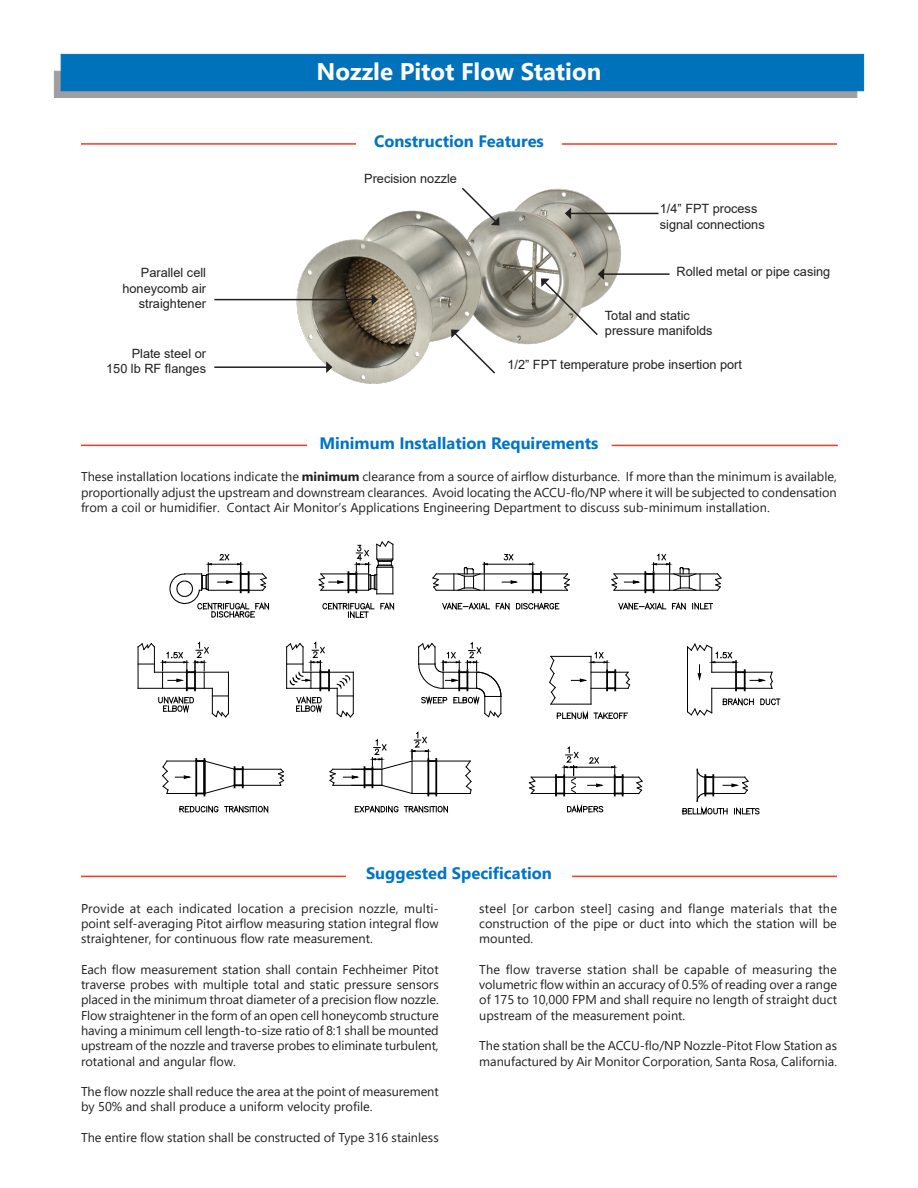
<style>
.page{position:relative;width:918px;height:1188px;background:#fff}
.page>*{position:absolute;margin:0;border:0;box-sizing:border-box;transform-origin:0 0}
.t1{font:700 24px "Segoe UI";color:#fff}
.t2{font:700 16.5px "Segoe UI";color:#0074c8}
.t3{font:12.75px/15.3px "Segoe UI";color:#231f20;text-align:justify}
.t4{font:12.75px/15.3px "Arial";color:#231f20;text-align:right}
.s1{font-weight:700}
</style>
<div class="page">
<hr style="left:81px;top:876px;width:265px;height:1px;background:#ef3c22">
<hr style="left:572px;top:876px;width:265px;height:1px;background:#ef3c22">
<svg style="left:54px;top:71px;width:803px;height:27px;background:#979da2"></svg>
<div style="left:61px;top:54px;width:803px;height:37px;background:#0072bc;border:1px solid #0072bc"></div>
<hr style="left:81px;top:143px;width:275px;height:2px;background:#ef3c22">
<hr style="left:562px;top:143px;width:275px;height:2px;background:#ef3c22">
<img style="left:295px;top:188px;width:351px;height:196px">
<hr style="left:81px;top:445px;width:226px;height:1px;background:#ef3c22">
<hr style="left:612px;top:445px;width:226px;height:1px;background:#ef3c22">
<svg style="left:454px;top:563px;width:34px;height:27px"></svg>
<svg style="left:432px;top:573px;width:7px;height:18px"></svg>
<hr style="left:614px;top:590px;width:104px;height:1px;background:#000">
<hr style="left:614px;top:574px;width:104px;height:1px;background:#000">
<svg style="left:618px;top:602px;width:48px;height:9px"></svg>
<svg style="left:672px;top:602px;width:14px;height:9px"></svg>
<svg style="left:692px;top:602px;width:21px;height:9px"></svg>
<hr style="left:531px;top:777px;width:108px;height:1px;background:#000">
<svg style="left:588px;top:757px;width:11px;height:7px"></svg>
<hr style="left:577px;top:767px;width:35px;height:1px;background:#000">
<svg style="left:611px;top:766px;width:12px;height:12px"></svg>
<svg style="left:549px;top:651px;width:82px;height:69px"></svg>
<svg style="left:502px;top:580px;width:16px;height:4px"></svg>
<hr style="left:540px;top:572px;width:2px;height:20px;background:#000">
<hr style="left:532px;top:572px;width:2px;height:20px;background:#000">
<svg style="left:529px;top:563px;width:12px;height:11px"></svg>
<svg style="left:563px;top:573px;width:7px;height:18px"></svg>
<svg style="left:503px;top:554px;width:11px;height:7px"></svg>
<svg style="left:611px;top:573px;width:7px;height:18px"></svg>
<svg style="left:624px;top:553px;width:77px;height:39px"></svg>
<svg style="left:715px;top:573px;width:7px;height:18px"></svg>
<svg style="left:179px;top:805px;width:40px;height:9px"></svg>
<svg style="left:225px;top:805px;width:43px;height:9px"></svg>
<hr style="left:195px;top:759px;width:2px;height:37px;background:#000">
<hr style="left:204px;top:759px;width:1px;height:37px;background:#000">
<hr style="left:167px;top:793px;width:37px;height:1px;background:#000">
<svg style="left:162px;top:760px;width:7px;height:34px"></svg>
<hr style="left:167px;top:761px;width:37px;height:1px;background:#000">
<svg style="left:137px;top:641px;width:92px;height:77px"></svg>
<svg style="left:686px;top:643px;width:94px;height:73px"></svg>
<hr style="left:622px;top:775px;width:2px;height:21px;background:#000">
<hr style="left:614px;top:775px;width:2px;height:21px;background:#000">
<hr style="left:563px;top:775px;width:2px;height:21px;background:#000">
<hr style="left:555px;top:775px;width:2px;height:21px;background:#000">
<hr style="left:435px;top:759px;width:2px;height:37px;background:#000">
<hr style="left:427px;top:759px;width:2px;height:37px;background:#000">
<hr style="left:242px;top:767px;width:2px;height:20px;background:#000">
<hr style="left:333px;top:785px;width:49px;height:1px;background:#000">
<svg style="left:355px;top:805px;width:93px;height:9px"></svg>
<hr style="left:235px;top:785px;width:46px;height:1px;background:#000">
<hr style="left:412px;top:793px;width:58px;height:1px;background:#000">
<hr style="left:531px;top:793px;width:108px;height:1px;background:#000">
<svg style="left:567px;top:804px;width:36px;height:9px"></svg>
<svg style="left:528px;top:776px;width:8px;height:18px"></svg>
<svg style="left:588px;top:783px;width:16px;height:4px"></svg>
<svg style="left:556px;top:746px;width:23px;height:47px"></svg>
<svg style="left:636px;top:776px;width:7px;height:18px"></svg>
<svg style="left:682px;top:768px;width:78px;height:48px"></svg>
<hr style="left:487px;top:564px;width:43px;height:1px;background:#000">
<hr style="left:436px;top:574px;width:132px;height:1px;background:#000">
<hr style="left:436px;top:590px;width:132px;height:1px;background:#000">
<svg style="left:442px;top:602px;width:48px;height:9px"></svg>
<svg style="left:496px;top:602px;width:14px;height:9px"></svg>
<svg style="left:516px;top:602px;width:43px;height:8px"></svg>
<svg style="left:380px;top:602px;width:14px;height:8px"></svg>
<svg style="left:322px;top:602px;width:52px;height:17px"></svg>
<hr style="left:333px;top:769px;width:49px;height:1px;background:#000">
<svg style="left:296px;top:696px;width:26px;height:17px"></svg>
<hr style="left:287px;top:688px;width:50px;height:1px;background:#000">
<svg style="left:277px;top:768px;width:8px;height:18px"></svg>
<svg style="left:175px;top:760px;width:68px;height:34px"></svg>
<hr style="left:235px;top:769px;width:46px;height:1px;background:#000">
<hr style="left:353px;top:672px;width:1px;height:42px;background:#000">
<svg style="left:329px;top:768px;width:7px;height:18px"></svg>
<hr style="left:328px;top:670px;width:2px;height:20px;background:#000">
<hr style="left:319px;top:670px;width:2px;height:20px;background:#000">
<svg style="left:336px;top:675px;width:18px;height:43px"></svg>
<hr style="left:303px;top:672px;width:50px;height:1px;background:#000">
<svg style="left:286px;top:641px;width:43px;height:48px"></svg>
<svg style="left:169px;top:554px;width:100px;height:64px"></svg>
<svg style="left:318px;top:540px;width:76px;height:54px"></svg>
<hr style="left:412px;top:761px;width:58px;height:1px;background:#000">
<svg style="left:343px;top:731px;width:93px;height:63px"></svg>
<svg style="left:418px;top:641px;width:84px;height:77px"></svg>
<svg style="left:465px;top:760px;width:7px;height:34px"></svg>
<hr style="left:214px;top:299px;width:158px;height:1px;background:#231f20">
<svg style="left:372px;top:294px;width:6px;height:11px"></svg>
<hr style="left:214px;top:366px;width:113px;height:2px;background:#231f20">
<svg style="left:326px;top:361px;width:6px;height:12px"></svg>
<svg style="left:451px;top:330px;width:46px;height:45px"></svg>
<hr style="left:603px;top:273px;width:67px;height:2px;background:#231f20">
<svg style="left:541px;top:268px;width:63px;height:69px"></svg>
<hr style="left:570px;top:213px;width:89px;height:1px;background:#231f20">
<svg style="left:565px;top:208px;width:6px;height:11px"></svg>
<svg style="left:460px;top:187px;width:40px;height:38px"></svg>
<p class="t1" style="left:317px;top:49px;width:286px">Nozzle Pitot Flow Station</p>
<p class="t2" style="left:374px;top:126px;width:171px">Construction Features</p>
<p class="t4" style="left:364px;top:171px;width:94px">Precision nozzle</p>
<p class="t4" style="left:660px;top:201px;width:99px">1/4” FPT process</p>
<p class="t4" style="left:660px;top:216px;width:106px">signal connections</p>
<p class="t4" style="left:141px;top:265px;width:67px">Parallel cell</p>
<p class="t4" style="left:677px;top:264px;width:155px">Rolled metal or pipe casing</p>
<p class="t4" style="left:122px;top:280px;width:85px">honeycomb air straightener</p>
<p class="t4" style="left:605px;top:307px;width:87px">Total and static</p>
<p class="t4" style="left:605px;top:323px;width:109px">pressure manifolds</p>
<p class="t4" style="left:132px;top:345px;width:76px">Plate steel or</p>
<p class="t4" style="left:106px;top:361px;width:101px">150 lb RF flanges</p>
<p class="t4" style="left:508px;top:357px;width:236px">1/2” FPT temperature probe insertion port</p>
<p class="t2" style="left:320px;top:427px;width:280px">Minimum Installation Requirements</p>
<p class="t3" style="left:81px;top:468px;width:758px">These installation locations indicate the <span class="s1">minimum</span> clearance from a source of airflow disturbance. If more than the minimum is available, proportionally adjust the upstream and downstream clearances. Avoid locating the ACCU-flo/NP where it will be subjected to condensation from a coil or humidifier. Contact Air Monitor’s Applications Engineering Department to discuss sub-minimum installation.</p>
<p class="t2" style="left:366px;top:858px;width:187px">Suggested Specification</p>
<p class="t3" style="left:81px;top:899px;width:359px">Provide at each indicated location a precision nozzle, multi&shy;point self-averaging Pitot airflow measuring station integral flow straightener, for continuous flow rate measurement.</p>
<p class="t3" style="left:81px;top:960px;width:359px">Each flow measurement station shall contain Fechheimer Pitot traverse probes with multiple total and static pressure sensors placed in the minimum throat diameter of a precision flow nozzle.<br>Flow straightener in the form of an open cell honeycomb structure having a minimum cell length-to-size ratio of 8:1 shall be mounted upstream of the nozzle and traverse probes to eliminate turbulent, rotational and angular flow.</p>
<p class="t3" style="left:81px;top:1083px;width:359px">The flow nozzle shall reduce the area at the point of measurement by 50% and shall produce a uniform velocity profile.</p>
<p class="t3" style="left:81px;top:1129px;width:359px">The entire flow station shall be constructed of Type 316 stainless</p>
<p class="t3" style="left:479px;top:899px;width:359px">steel [or carbon steel] casing and flange materials that the construction of the pipe or duct into which the station will be mounted.</p>
<p class="t3" style="left:479px;top:960px;width:359px">The flow traverse station shall be capable of measuring the volumetric flow within an accuracy of 0.5% of reading over a range of 175 to 10,000 FPM and shall require no length of straight duct upstream of the measurement point.</p>
<p class="t3" style="left:479px;top:1037px;width:359px">The station shall be the ACCU-flo/NP Nozzle-Pitot Flow Station as manufactured by Air Monitor Corporation, Santa Rosa, California.</p>
</div>
